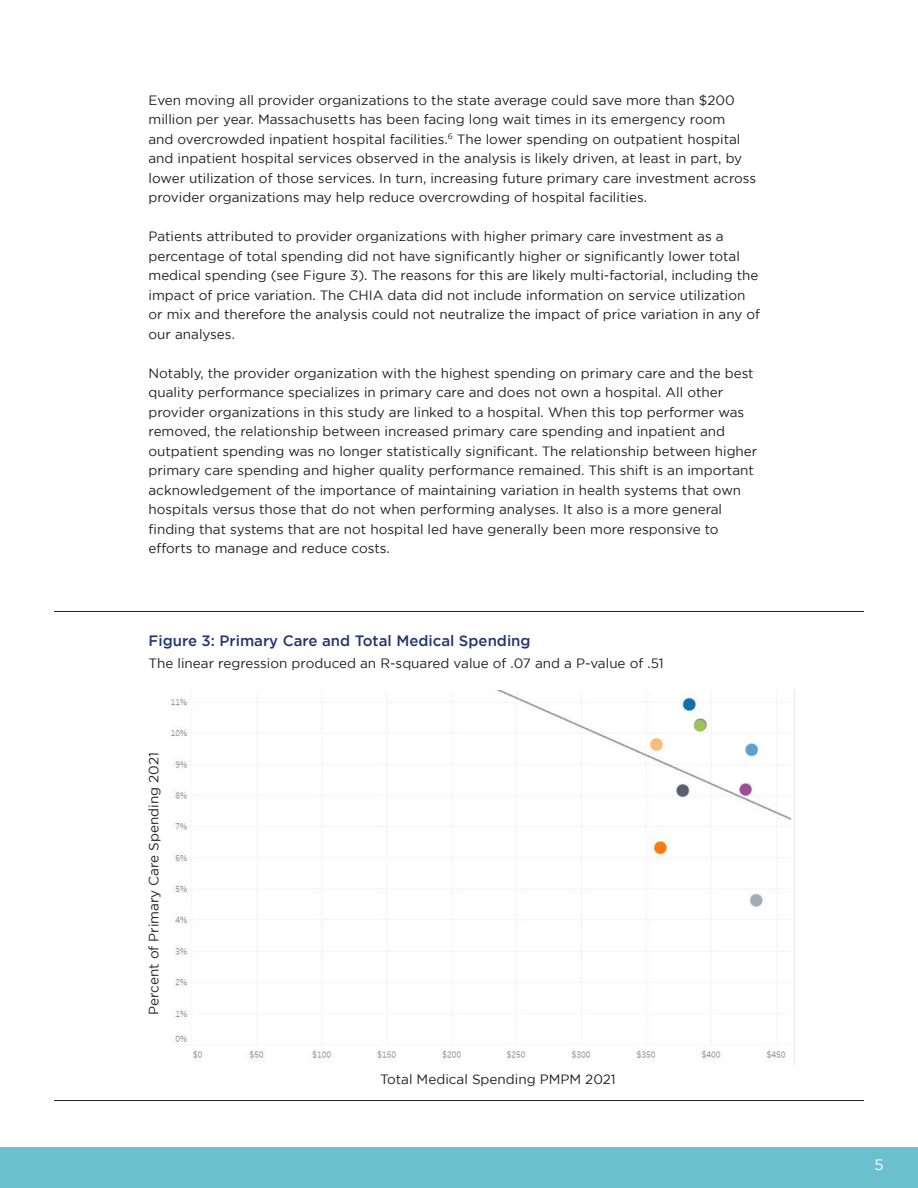
<style>
.page{position:relative;width:918px;height:1188px;background:#fff}
.page>*{position:absolute;margin:0;border:0;box-sizing:border-box;transform-origin:0 0}
.t1{font:500 15px "Gotham";color:#243674}
.t2{font:15px "Gotham";color:#fff}
.t3{font:13.5px/19.5px "Gotham";color:#231f20}
</style>
<div class="page">
<div style="left:0;top:1148px;width:918px;height:40px;background:#6ac1cd"></div>
<hr style="left:54px;top:611px;width:810px;height:1px;background:#231f20">
<img style="left:170px;top:690px;width:622px;height:371px">
<div style="left:694px;top:720px;width:12px;height:12px;background:#9cc35d;border-radius:50%"></div>
<div style="left:740px;top:784px;width:12px;height:12px;background:#9d4f93;border-radius:50%"></div>
<hr style="left:54px;top:1100px;width:810px;height:1px;background:#231f20">
<p class="t3" style="left:148px;top:90px;width:609px">Even moving all provider organizations to the state average could save more than $200 million per year. Massachusetts has been facing long wait times in its emergency room<br>and overcrowded inpatient hospital facilities.<sup>6</sup> The lower spending on outpatient hospital and inpatient hospital services observed in the analysis is likely driven, at least in part, by lower utilization of those services. In turn, increasing future primary care investment across provider organizations may help reduce overcrowding of hospital facilities.</p>
<p class="t3" style="left:148px;top:227px;width:613px">Patients attributed to provider organizations with higher primary care investment as a percentage of total spending did not have significantly higher or significantly lower total medical spending (see Figure 3). The reasons for this are likely multi-factorial, including the impact of price variation. The CHIA data did not include information on service utilization or mix and therefore the analysis could not neutralize the impact of price variation in any of our analyses.</p>
<p class="t3" style="left:148px;top:363px;width:610px">Notably, the provider organization with the highest spending on primary care and the best quality performance specializes in primary care and does not own a hospital. All other provider organizations in this study are linked to a hospital. When this top performer was removed, the relationship between increased primary care spending and inpatient and outpatient spending was no longer statistically significant. The relationship between higher primary care spending and higher quality performance remained. This shift is an important acknowledgement of the importance of maintaining variation in health systems that own hospitals versus those that do not when performing analyses. It also is a more general finding that systems that are not hospital led have generally been more responsive to efforts to manage and reduce costs.</p>
<p class="t1" style="left:149px;top:632px;width:384px">Figure 3: Primary Care and Total Medical Spending</p>
<p class="t3" style="left:149px;top:654px;width:517px">The linear regression produced an R-squared value of .07 and a P-value of .51</p>
<p class="t3" style="left:144px;top:1015px;width:264px;rotate:-90deg">Percent of Primary Care Spending 2021</p>
<p class="t3" style="left:380px;top:1069px;width:237px">Total Medical Spending PMPM 2021</p>
<p class="t2" style="left:875px;top:1156px;width:11px">5</p>
</div>
